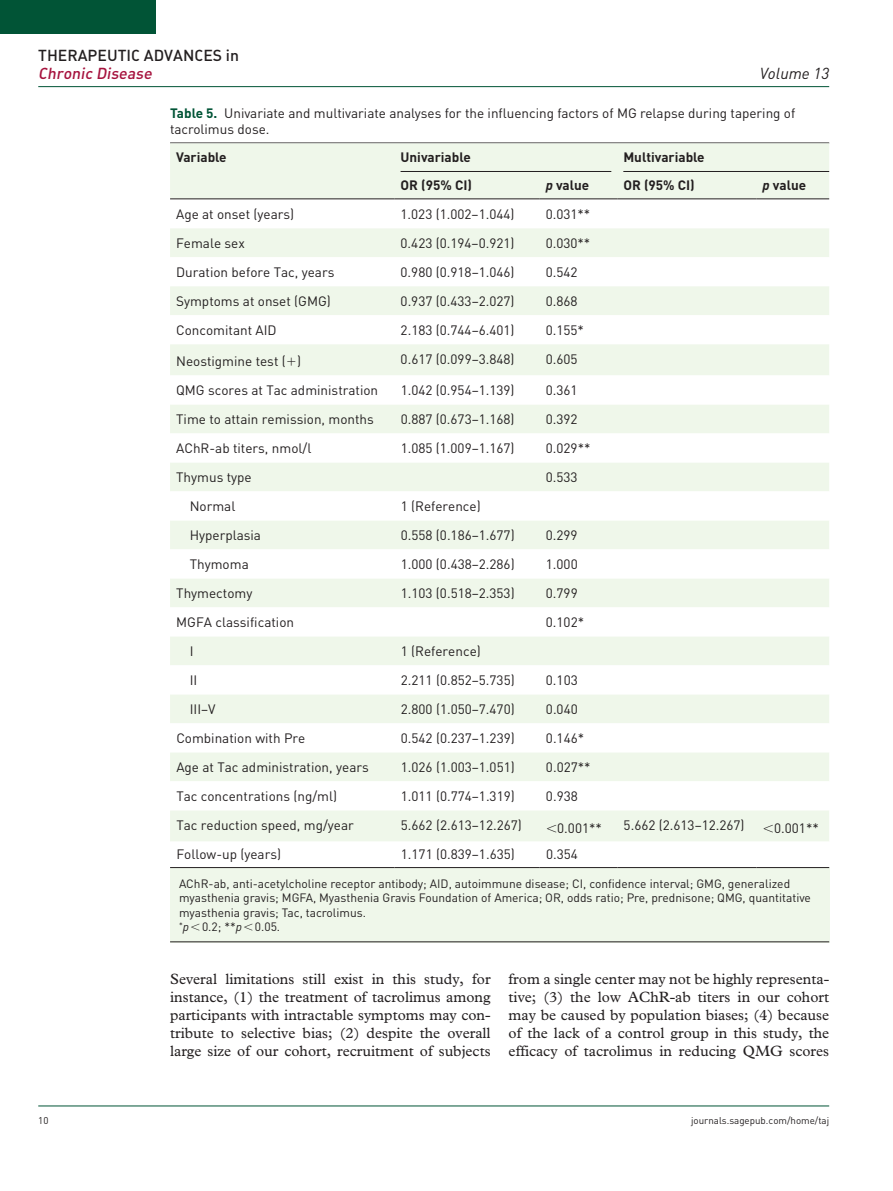
<style>
.page{position:relative;width:893px;height:1191px;background:#fff}
.page>*{position:absolute;margin:0;border:0;box-sizing:border-box;transform-origin:0 0}
.t1{font:15.75px "DIN Medium Alternate";color:#231f20}
.t2{font:italic 15.75px "DIN Medium Alternate";color:#a6133e}
.t3{font:italic 15.75px "DIN";color:#231f20}
.t4{font:15px/18px "Plantin Std";color:#231f20;text-align:justify}
.t5{font:13.5px/15.8px "DIN";color:#231f20}
.t6{font:700 13.5px "DIN";color:#231f20}
.t7{font:12px/14.2px "DIN";color:#231f20}
.t8{font:9.75px "DIN";color:#231f20}
.s1{font-weight:700;color:#015436}
.s2{font-style:italic}
</style>
<div class="page">
<hr style="left:38px;top:86px;width:791px;height:1px;background:#015436">
<hr style="left:38px;top:1105px;width:791px;height:1px;background:#015436">
<div style="left:0;top:0;width:155px;height:34px;background:#015436"></div>
<div style="left:170px;top:867px;width:659px;height:75px;background:#eff7ea"></div>
<hr style="left:170px;top:941px;width:659px;height:1px;background:#231f20">
<div style="left:170px;top:143px;width:659px;height:55px;background:#eff7ea"></div>
<svg style="left:170px;top:199px;width:659px;height:642px"></svg>
<hr style="left:170px;top:867px;width:225px;height:1px;background:#231f20">
<hr style="left:395px;top:867px;width:145px;height:1px;background:#231f20">
<hr style="left:540px;top:867px;width:77px;height:1px;background:#231f20">
<hr style="left:617px;top:867px;width:140px;height:1px;background:#231f20">
<hr style="left:757px;top:867px;width:72px;height:1px;background:#231f20">
<hr style="left:170px;top:198px;width:225px;height:1px;background:#231f20">
<hr style="left:395px;top:198px;width:145px;height:1px;background:#231f20">
<hr style="left:540px;top:198px;width:77px;height:1px;background:#231f20">
<hr style="left:617px;top:198px;width:140px;height:1px;background:#231f20">
<hr style="left:757px;top:198px;width:72px;height:1px;background:#231f20">
<hr style="left:401px;top:171px;width:210px;height:1px;background:#231f20">
<hr style="left:623px;top:171px;width:206px;height:1px;background:#231f20">
<svg style="left:287px;top:358px;width:8px;height:8px"></svg>
<svg style="left:547px;top:824px;width:9px;height:8px"></svg>
<svg style="left:764px;top:824px;width:9px;height:8px"></svg>
<p class="t1" style="left:38px;top:45px;width:202px">THERAPEUTIC ADVANCES IN</p>
<p class="t2" style="left:38px;top:63px;width:118px">Chronic Disease</p>
<p class="t3" style="left:760px;top:63px;width:71px">Volume 13</p>
<p class="t5" style="left:170px;top:105px;width:627px"><span class="s1">Table 5.</span> Univariate and multivariate analyses for the influencing factors of MG relapse during tapering of tacrolimus dose.</p>
<p class="t6" style="left:176px;top:148px;width:52px">Variable</p>
<p class="t6" style="left:401px;top:148px;width:72px">Univariable</p>
<p class="t6" style="left:623px;top:148px;width:83px">Multivariable</p>
<p class="t6" style="left:401px;top:176px;width:73px">OR (95% CI)</p>
<p class="t6" style="left:546px;top:176px;width:45px"><span class="s2">p</span> value</p>
<p class="t6" style="left:623px;top:176px;width:73px">OR (95% CI)</p>
<p class="t6" style="left:763px;top:176px;width:45px"><span class="s2">p</span> value</p>
<p class="t5" style="left:176px;top:206px;width:120px">Age at onset (years)</p>
<p class="t5" style="left:401px;top:206px;width:115px">1.023 (1.002–1.044)</p>
<p class="t5" style="left:546px;top:206px;width:46px">0.031**</p>
<p class="t5" style="left:176px;top:235px;width:70px">Female sex</p>
<p class="t5" style="left:401px;top:235px;width:115px">0.423 (0.194–0.921)</p>
<p class="t5" style="left:546px;top:235px;width:46px">0.030**</p>
<p class="t5" style="left:176px;top:264px;width:160px">Duration before Tac, years</p>
<p class="t5" style="left:401px;top:264px;width:115px">0.980 (0.918–1.046)</p>
<p class="t5" style="left:546px;top:264px;width:33px">0.542</p>
<p class="t5" style="left:176px;top:293px;width:156px">Symptoms at onset (GMG)</p>
<p class="t5" style="left:401px;top:293px;width:115px">0.937 (0.433–2.027)</p>
<p class="t5" style="left:546px;top:293px;width:33px">0.868</p>
<p class="t5" style="left:176px;top:322px;width:102px">Concomitant AID</p>
<p class="t5" style="left:401px;top:322px;width:115px">2.183 (0.744–6.401)</p>
<p class="t5" style="left:546px;top:322px;width:40px">0.155*</p>
<p class="t5" style="left:176px;top:353px;width:126px">Neostigmine test ( )</p>
<p class="t5" style="left:401px;top:351px;width:115px">0.617 (0.099–3.848)</p>
<p class="t5" style="left:546px;top:351px;width:33px">0.605</p>
<p class="t5" style="left:176px;top:382px;width:204px">QMG scores at Tac administration</p>
<p class="t5" style="left:401px;top:382px;width:115px">1.042 (0.954–1.139)</p>
<p class="t5" style="left:546px;top:382px;width:33px">0.361</p>
<p class="t5" style="left:176px;top:411px;width:199px">Time to attain remission, months</p>
<p class="t5" style="left:401px;top:411px;width:115px">0.887 (0.673–1.168)</p>
<p class="t5" style="left:546px;top:411px;width:33px">0.392</p>
<p class="t5" style="left:176px;top:440px;width:137px">AChR-ab titers, nmol/l</p>
<p class="t5" style="left:401px;top:440px;width:115px">1.085 (1.009–1.167)</p>
<p class="t5" style="left:546px;top:440px;width:46px">0.029**</p>
<p class="t5" style="left:176px;top:469px;width:77px">Thymus type</p>
<p class="t5" style="left:546px;top:469px;width:33px">0.533</p>
<p class="t5" style="left:190px;top:498px;width:47px">Normal</p>
<p class="t5" style="left:401px;top:498px;width:82px">1 (Reference)</p>
<p class="t5" style="left:190px;top:527px;width:73px">Hyperplasia</p>
<p class="t5" style="left:401px;top:527px;width:115px">0.558 (0.186–1.677)</p>
<p class="t5" style="left:546px;top:527px;width:33px">0.299</p>
<p class="t5" style="left:190px;top:556px;width:61px">Thymoma</p>
<p class="t5" style="left:401px;top:556px;width:115px">1.000 (0.438–2.286)</p>
<p class="t5" style="left:546px;top:556px;width:33px">1.000</p>
<p class="t5" style="left:176px;top:585px;width:78px">Thymectomy</p>
<p class="t5" style="left:401px;top:585px;width:115px">1.103 (0.518–2.353)</p>
<p class="t5" style="left:546px;top:585px;width:33px">0.799</p>
<p class="t5" style="left:176px;top:614px;width:119px">MGFA classification</p>
<p class="t5" style="left:546px;top:614px;width:40px">0.102*</p>
<p class="t5" style="left:190px;top:643px;width:5px">I</p>
<p class="t5" style="left:401px;top:643px;width:82px">1 (Reference)</p>
<p class="t5" style="left:190px;top:672px;width:9px">II</p>
<p class="t5" style="left:401px;top:672px;width:115px">2.211 (0.852–5.735)</p>
<p class="t5" style="left:546px;top:672px;width:33px">0.103</p>
<p class="t5" style="left:190px;top:701px;width:27px">III–V</p>
<p class="t5" style="left:401px;top:701px;width:115px">2.800 (1.050–7.470)</p>
<p class="t5" style="left:546px;top:701px;width:33px">0.040</p>
<p class="t5" style="left:176px;top:730px;width:131px">Combination with Pre</p>
<p class="t5" style="left:401px;top:730px;width:115px">0.542 (0.237–1.239)</p>
<p class="t5" style="left:546px;top:730px;width:40px">0.146*</p>
<p class="t5" style="left:176px;top:759px;width:194px">Age at Tac administration, years</p>
<p class="t5" style="left:401px;top:759px;width:115px">1.026 (1.003–1.051)</p>
<p class="t5" style="left:546px;top:759px;width:46px">0.027**</p>
<p class="t5" style="left:176px;top:788px;width:162px">Tac concentrations (ng/ml)</p>
<p class="t5" style="left:401px;top:788px;width:115px">1.011 (0.774–1.319)</p>
<p class="t5" style="left:546px;top:788px;width:33px">0.938</p>
<p class="t5" style="left:176px;top:817px;width:179px">Tac reduction speed, mg/year</p>
<p class="t5" style="left:401px;top:817px;width:123px">5.662 (2.613–12.267)</p>
<p class="t5" style="left:557px;top:819px;width:46px">0.001**</p>
<p class="t5" style="left:624px;top:817px;width:123px">5.662 (2.613–12.267)</p>
<p class="t5" style="left:774px;top:819px;width:46px">0.001**</p>
<p class="t5" style="left:176px;top:845px;width:106px">Follow-up (years)</p>
<p class="t5" style="left:401px;top:845px;width:115px">1.171 (0.839–1.635)</p>
<p class="t5" style="left:546px;top:845px;width:33px">0.354</p>
<p class="t7" style="left:179px;top:876px;width:633px">AChR-ab, anti-acetylcholine receptor antibody; AID, autoimmune disease; CI, confidence interval; GMG, generalized myasthenia gravis; MGFA, Myasthenia Gravis Foundation of America; OR, odds ratio; Pre, prednisone; QMG, quantitative myasthenia gravis; Tac, tacrolimus.<br><sup>*</sup><span class="s2">p</span> 0.2; **<span class="s2">p</span> 0.05.</p>
<p class="t4" style="left:170px;top:970px;width:322px">Several limitations still exist in this study, for instance, (1) the treatment of tacrolimus among participants with intractable symptoms may con&shy;tribute to selective bias; (2) despite the overall large size of our cohort, recruitment of subjects</p>
<p class="t4" style="left:509px;top:970px;width:322px">from a single center may not be highly representa&shy;tive; (3) the low AChR-ab titers in our cohort may be caused by population biases; (4) because of the lack of a control group in this study, the efficacy of tacrolimus in reducing QMG scores</p>
<p class="t8" style="left:38px;top:1114px;width:12px">10</p>
<p class="t8" style="left:691px;top:1114px;width:140px">journals.sagepub.com/home/taj</p>
</div>
